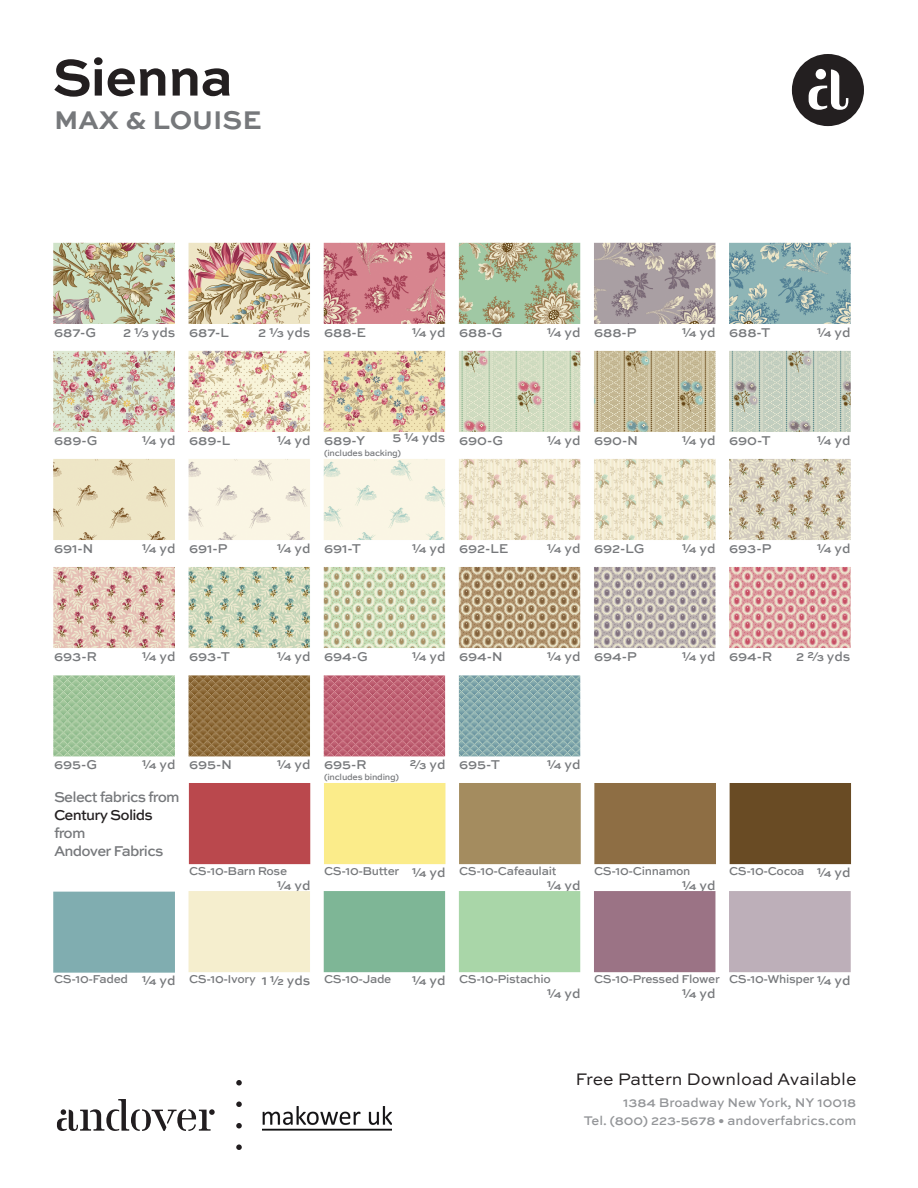
<style>
.page{position:relative;width:918px;height:1188px;background:#fff}
.page>*{position:absolute;margin:0;border:0;box-sizing:border-box;transform-origin:0 0}
.t1{font:700 54px "Sweet Sans Pro";letter-spacing:-.015em;color:#231f20}
.t2{font:700 27px "Sweet Sans Pro";color:#76787b}
.t3{font:17.7px "Sweet Sans Pro";color:#231f20}
.t4{font:500 15px/18px "Sweet Sans Pro";letter-spacing:-.05em;color:#76787b}
.t5{font:500 15px "Sweet Sans Pro";letter-spacing:-.05em;color:#231f20}
.t6{font:500 13.5px "Sweet Sans Pro";color:#76787b}
.t7{font:500 13.2px/18px "Sweet Sans Pro";color:#939598;text-align:right}
.t8{font:500 12px "Sweet Sans Pro";letter-spacing:-.025em;color:#76787b}
.t9{font:500 9px "Sweet Sans Pro";letter-spacing:-.025em;color:#76787b}
</style>
<div class="page">
<svg style="left:236px;top:1144px;width:6px;height:6px"></svg>
<img style="left:53px;top:54px;width:811px;height:1077px">
<h1 class="t1" style="left:52px;top:36px;width:182px">Sienna</h1>
<h2 class="t2" style="left:54px;top:99px;width:209px">MAX &amp; LOUISE</h2>
<p class="t6" style="left:123px;top:322px;width:54px">2 ⅓ yds</p>
<p class="t6" style="left:258px;top:322px;width:54px">2 ⅓ yds</p>
<p class="t6" style="left:412px;top:322px;width:35px">¼ yd</p>
<p class="t6" style="left:547px;top:322px;width:35px">¼ yd</p>
<p class="t6" style="left:682px;top:322px;width:35px">¼ yd</p>
<p class="t6" style="left:817px;top:322px;width:35px">¼ yd</p>
<p class="t6" style="left:54px;top:322px;width:44px">687-G</p>
<p class="t6" style="left:324px;top:322px;width:44px">688-E</p>
<p class="t6" style="left:459px;top:322px;width:45px">688-G</p>
<p class="t6" style="left:594px;top:322px;width:44px">688-P</p>
<p class="t6" style="left:729px;top:322px;width:43px">688-T</p>
<p class="t6" style="left:189px;top:322px;width:42px">687-L</p>
<p class="t6" style="left:393px;top:428px;width:54px">5 ¼ yds</p>
<p class="t6" style="left:142px;top:430px;width:35px">¼ yd</p>
<p class="t6" style="left:277px;top:430px;width:35px">¼ yd</p>
<p class="t6" style="left:547px;top:430px;width:35px">¼ yd</p>
<p class="t6" style="left:682px;top:430px;width:35px">¼ yd</p>
<p class="t6" style="left:817px;top:430px;width:35px">¼ yd</p>
<p class="t6" style="left:54px;top:430px;width:45px">689-G</p>
<p class="t6" style="left:189px;top:430px;width:43px">689-L</p>
<p class="t6" style="left:324px;top:430px;width:43px">689-Y</p>
<p class="t6" style="left:459px;top:430px;width:46px">690-G</p>
<p class="t6" style="left:594px;top:430px;width:46px">690-N</p>
<p class="t6" style="left:729px;top:430px;width:43px">690-T</p>
<p class="t9" style="left:324px;top:446px;width:79px">(includes backing)</p>
<p class="t6" style="left:142px;top:538px;width:35px">¼ yd</p>
<p class="t6" style="left:277px;top:538px;width:35px">¼ yd</p>
<p class="t6" style="left:412px;top:538px;width:35px">¼ yd</p>
<p class="t6" style="left:547px;top:538px;width:35px">¼ yd</p>
<p class="t6" style="left:682px;top:538px;width:35px">¼ yd</p>
<p class="t6" style="left:817px;top:538px;width:35px">¼ yd</p>
<p class="t6" style="left:54px;top:538px;width:41px">691-N</p>
<p class="t6" style="left:189px;top:538px;width:40px">691-P</p>
<p class="t6" style="left:324px;top:538px;width:39px">691-T</p>
<p class="t6" style="left:459px;top:538px;width:51px">692-LE</p>
<p class="t6" style="left:594px;top:538px;width:52px">692-LG</p>
<p class="t6" style="left:729px;top:538px;width:44px">693-P</p>
<p class="t6" style="left:142px;top:646px;width:35px">¼ yd</p>
<p class="t6" style="left:277px;top:646px;width:35px">¼ yd</p>
<p class="t6" style="left:412px;top:646px;width:35px">¼ yd</p>
<p class="t6" style="left:547px;top:646px;width:35px">¼ yd</p>
<p class="t6" style="left:682px;top:646px;width:35px">¼ yd</p>
<p class="t6" style="left:54px;top:646px;width:44px">693-R</p>
<p class="t6" style="left:189px;top:646px;width:43px">693-T</p>
<p class="t6" style="left:324px;top:646px;width:46px">694-G</p>
<p class="t6" style="left:459px;top:646px;width:45px">694-N</p>
<p class="t6" style="left:594px;top:646px;width:45px">694-P</p>
<p class="t6" style="left:729px;top:646px;width:45px">694-R</p>
<p class="t6" style="left:796px;top:646px;width:56px">2 ⅔ yds</p>
<p class="t6" style="left:54px;top:754px;width:45px">695-G</p>
<p class="t6" style="left:142px;top:754px;width:35px">¼ yd</p>
<p class="t6" style="left:277px;top:754px;width:35px">¼ yd</p>
<p class="t6" style="left:547px;top:754px;width:35px">¼ yd</p>
<p class="t6" style="left:410px;top:754px;width:37px">⅔ yd</p>
<p class="t6" style="left:189px;top:754px;width:45px">695-N</p>
<p class="t6" style="left:324px;top:754px;width:44px">695-R</p>
<p class="t6" style="left:459px;top:754px;width:42px">695-T</p>
<p class="t9" style="left:324px;top:770px;width:77px">(includes binding)</p>
<p class="t4" style="left:54px;top:788px;width:127px">Select fabrics from</p>
<p class="t5" style="left:54px;top:804px;width:100px">Century Solids</p>
<p class="t4" style="left:54px;top:824px;width:111px">from<br>Andover Fabrics</p>
<p class="t8" style="left:459px;top:863px;width:99px">CS-10-Cafeaulait</p>
<p class="t8" style="left:594px;top:863px;width:98px">CS-10-Cinnamon</p>
<p class="t6" style="left:412px;top:862px;width:35px">¼ yd</p>
<p class="t8" style="left:189px;top:863px;width:100px">CS-10-Barn Rose</p>
<p class="t8" style="left:324px;top:863px;width:77px">CS-10-Butter</p>
<p class="t8" style="left:729px;top:863px;width:77px">CS-10-Cocoa</p>
<p class="t6" style="left:277px;top:876px;width:35px">¼ yd</p>
<p class="t6" style="left:547px;top:875px;width:35px">¼ yd</p>
<p class="t6" style="left:682px;top:876px;width:35px">¼ yd</p>
<p class="t6" style="left:817px;top:862px;width:35px">¼ yd</p>
<p class="t8" style="left:54px;top:971px;width:76px">CS-10-Faded</p>
<p class="t6" style="left:142px;top:970px;width:35px">¼ yd</p>
<p class="t8" style="left:189px;top:971px;width:68px">CS-10-Ivory</p>
<p class="t8" style="left:324px;top:971px;width:69px">CS-10-Jade</p>
<p class="t8" style="left:459px;top:971px;width:93px">CS-10-Pistachio</p>
<p class="t8" style="left:594px;top:971px;width:222px">CS-10-Pressed Flower CS-10-Whisper</p>
<p class="t6" style="left:262px;top:970px;width:50px">1 ½ yds</p>
<p class="t6" style="left:412px;top:970px;width:35px">¼ yd</p>
<p class="t6" style="left:817px;top:970px;width:35px">¼ yd</p>
<p class="t6" style="left:547px;top:984px;width:35px">¼ yd</p>
<p class="t6" style="left:682px;top:984px;width:35px">¼ yd</p>
<h3 class="t3" style="left:576px;top:1066px;width:283px">Free Pattern Download Available</h3>
<p class="t7" style="left:584px;top:1093px;width:274px">1384 Broadway New York, NY 10018<br>Tel. (800) 223-5678 • andoverfabrics.com</p>
</div>
